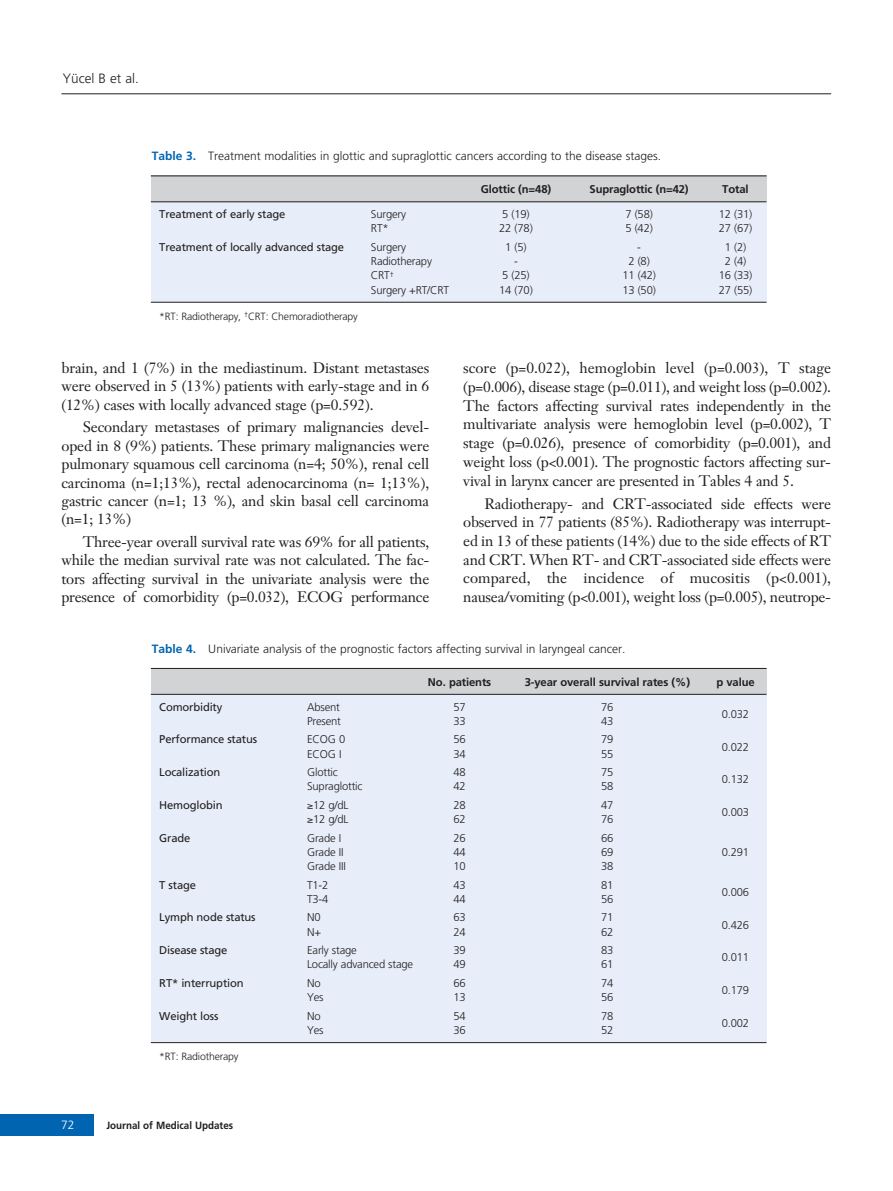
<style>
.page{position:relative;width:893px;height:1191px;background:#fff}
.page>*{position:absolute;margin:0;border:0;box-sizing:border-box;transform-origin:0 0}
.t1{font:15px/18.8px "Janson Text";letter-spacing:-.015em;color:#231f20;text-align:justify}
.t2{font:300 13.5px "Frutiger";color:#231f20}
.t3{font:300 12px "Frutiger";color:#231f20}
.t4{font:300 12px "Frutiger";color:#fff}
.t5{font:300 11.25px "Frutiger";letter-spacing:-.015em;color:#231f20}
.t6{font:11.25px "Frutiger";letter-spacing:-.015em;color:#231f20}
.t7{font:700 11.25px "Frutiger";letter-spacing:-.01em;color:#231f20}
.t8{font:300 10.5px "Frutiger";letter-spacing:-.015em;color:#231f20}
.t9{font:700 10.5px "Frutiger";color:#231f20;scale:.94 1}
.s1{font-weight:700;color:#0064b1}
</style>
<div class="page">
<div style="left:0;top:1114px;width:93px;height:21px;background:#0064b1"></div>
<hr style="left:61px;top:93px;width:770px;height:1px;background:#231f20">
<div style="left:151px;top:176px;width:615px;height:26px;background:#d1d3d4"></div>
<div style="left:151px;top:202px;width:615px;height:100px;background:#e7eef9"></div>
<hr style="left:151px;top:176px;width:615px;height:1px;background:#231f20">
<hr style="left:151px;top:201px;width:615px;height:1px;background:#231f20">
<hr style="left:151px;top:302px;width:615px;height:1px;background:#231f20">
<div style="left:151px;top:668px;width:615px;height:26px;background:#d1d3d4"></div>
<div style="left:151px;top:694px;width:615px;height:348px;background:#e7eef9"></div>
<hr style="left:151px;top:668px;width:615px;height:1px;background:#231f20">
<hr style="left:151px;top:694px;width:615px;height:1px;background:#231f20">
<hr style="left:151px;top:1042px;width:615px;height:1px;background:#231f20">
<p class="t2" style="left:63px;top:73px;width:78px">Yücel B et al.</p>
<p class="t3" style="left:152px;top:151px;width:511px"><span class="s1">Table 3.</span> Treatment modalities in glottic and supraglottic cancers according to the disease stages.</p>
<p class="t7" style="left:481px;top:185px;width:72px">Glottic (n=48)</p>
<p class="t7" style="left:589px;top:185px;width:101px">Supraglottic (n=42)</p>
<p class="t7" style="left:722px;top:185px;width:28px">Total</p>
<p class="t6" style="left:159px;top:209px;width:128px">Treatment of early stage</p>
<p class="t5" style="left:371px;top:209px;width:37px">Surgery</p>
<p class="t5" style="left:502px;top:209px;width:29px">5 (19)</p>
<p class="t5" style="left:625px;top:209px;width:29px">7 (58)</p>
<p class="t5" style="left:719px;top:209px;width:35px">12 (31)</p>
<p class="t5" style="left:371px;top:224px;width:19px">RT*</p>
<p class="t5" style="left:499px;top:224px;width:35px">22 (78)</p>
<p class="t5" style="left:625px;top:224px;width:29px">5 (42)</p>
<p class="t5" style="left:719px;top:224px;width:35px">27 (67)</p>
<p class="t6" style="left:159px;top:242px;width:186px">Treatment of locally advanced stage</p>
<p class="t5" style="left:371px;top:242px;width:37px">Surgery</p>
<p class="t5" style="left:505px;top:242px;width:23px">1 (5)</p>
<p class="t5" style="left:637px;top:242px;width:5px">-</p>
<p class="t5" style="left:725px;top:242px;width:23px">1 (2)</p>
<p class="t5" style="left:371px;top:256px;width:63px">Radiotherapy</p>
<p class="t5" style="left:514px;top:256px;width:5px">-</p>
<p class="t5" style="left:628px;top:256px;width:23px">2 (8)</p>
<p class="t5" style="left:725px;top:256px;width:23px">2 (4)</p>
<p class="t5" style="left:371px;top:271px;width:24px">CRT<sup>†</sup></p>
<p class="t5" style="left:502px;top:271px;width:29px">5 (25)</p>
<p class="t5" style="left:622px;top:271px;width:35px">11 (42)</p>
<p class="t5" style="left:719px;top:271px;width:35px">16 (33)</p>
<p class="t5" style="left:371px;top:285px;width:80px">Surgery +RT/CRT</p>
<p class="t5" style="left:499px;top:285px;width:35px">14 (70)</p>
<p class="t5" style="left:622px;top:285px;width:35px">13 (50)</p>
<p class="t5" style="left:719px;top:285px;width:35px">27 (55)</p>
<p class="t8" style="left:159px;top:312px;width:200px">*RT: Radiotherapy, <sup>†</sup>CRT: Chemoradiotherapy</p>
<p class="t1" style="left:61px;top:360px;width:369px">brain, and 1 (7%) in the mediastinum. Distant metastases were observed in 5 (13%) patients with early-stage and in 6 (12%) cases with locally advanced stage (p=0.592).</p>
<p class="t1" style="left:61px;top:419px;width:369px;text-indent:21px">Secondary metastases of primary malignancies devel&shy;oped in 8 (9%) patients. These primary malignancies were pulmonary squamous cell carcinoma (n=4; 50%), renal cell carcinoma (n=1;13%), rectal adenocarcinoma (n= 1;13%), gastric cancer (n=1; 13 %), and skin basal cell carcinoma (n=1; 13%)</p>
<p class="t1" style="left:61px;top:534px;width:369px;text-indent:21px">Three-year overall survival rate was 69% for all patients, while the median survival rate was not calculated. The fac&shy;tors affecting survival in the univariate analysis were the presence of comorbidity (p=0.032), ECOG performance</p>
<p class="t1" style="left:463px;top:360px;width:369px">score (p=0.022), hemoglobin level (p=0.003), T stage (p=0.006), disease stage (p=0.011), and weight loss (p=0.002).<br>The factors affecting survival rates independently in the multivariate analysis were hemoglobin level (p=0.002), T stage (p=0.026), presence of comorbidity (p=0.001), and weight loss (p&lt;0.001). The prognostic factors affecting sur&shy;vival in larynx cancer are presented in Tables 4 and 5.</p>
<p class="t1" style="left:463px;top:495px;width:369px;text-indent:21px">Radiotherapy- and CRT-associated side effects were observed in 77 patients (85%). Radiotherapy was interrupt&shy;ed in 13 of these patients (14%) due to the side effects of RT and CRT. When RT- and CRT-associated side effects were compared, the incidence of mucositis (p&lt;0.001), nausea/vomiting (p&lt;0.001), weight loss (p=0.005), neutrope-</p>
<p class="t3" style="left:152px;top:644px;width:475px"><span class="s1">Table 4.</span> Univariate analysis of the prognostic factors affecting survival in laryngeal cancer.</p>
<p class="t7" style="left:428px;top:677px;width:65px">No. patients</p>
<p class="t7" style="left:525px;top:677px;width:167px">3-year overall survival rates (%)</p>
<p class="t7" style="left:716px;top:677px;width:40px">p value</p>
<p class="t6" style="left:159px;top:702px;width:65px">Comorbidity</p>
<p class="t5" style="left:307px;top:702px;width:34px">Absent</p>
<p class="t5" style="left:453px;top:702px;width:14px">57</p>
<p class="t5" style="left:601px;top:702px;width:14px">76</p>
<p class="t5" style="left:307px;top:716px;width:35px">Present</p>
<p class="t5" style="left:453px;top:716px;width:14px">33</p>
<p class="t5" style="left:601px;top:716px;width:14px">43</p>
<p class="t6" style="left:159px;top:735px;width:99px">Performance status</p>
<p class="t5" style="left:307px;top:735px;width:40px">ECOG 0</p>
<p class="t5" style="left:453px;top:735px;width:14px">56</p>
<p class="t5" style="left:601px;top:735px;width:14px">79</p>
<p class="t5" style="left:307px;top:749px;width:36px">ECOG I</p>
<p class="t5" style="left:453px;top:749px;width:14px">34</p>
<p class="t5" style="left:601px;top:749px;width:14px">55</p>
<p class="t6" style="left:159px;top:767px;width:63px">Localization</p>
<p class="t5" style="left:307px;top:767px;width:32px">Glottic</p>
<p class="t5" style="left:453px;top:767px;width:14px">48</p>
<p class="t5" style="left:601px;top:767px;width:14px">75</p>
<p class="t5" style="left:307px;top:782px;width:57px">Supraglottic</p>
<p class="t5" style="left:453px;top:782px;width:14px">42</p>
<p class="t5" style="left:601px;top:782px;width:14px">58</p>
<p class="t6" style="left:159px;top:800px;width:65px">Hemoglobin</p>
<p class="t5" style="left:307px;top:800px;width:43px">≥12 g/dL</p>
<p class="t5" style="left:453px;top:800px;width:14px">28</p>
<p class="t5" style="left:601px;top:800px;width:14px">47</p>
<p class="t5" style="left:307px;top:814px;width:43px">≥12 g/dL</p>
<p class="t5" style="left:453px;top:814px;width:14px">62</p>
<p class="t5" style="left:601px;top:814px;width:14px">76</p>
<p class="t5" style="left:722px;top:709px;width:29px">0.032</p>
<p class="t5" style="left:722px;top:742px;width:29px">0.022</p>
<p class="t5" style="left:722px;top:775px;width:29px">0.132</p>
<p class="t5" style="left:722px;top:807px;width:29px">0.003</p>
<p class="t4" style="left:61px;top:1119px;width:15px">72</p>
<p class="t6" style="left:159px;top:833px;width:33px">Grade</p>
<p class="t5" style="left:307px;top:833px;width:36px">Grade I</p>
<p class="t5" style="left:453px;top:833px;width:14px">26</p>
<p class="t5" style="left:601px;top:833px;width:14px">66</p>
<p class="t5" style="left:307px;top:847px;width:38px">Grade II</p>
<p class="t5" style="left:453px;top:847px;width:14px">44</p>
<p class="t5" style="left:601px;top:847px;width:14px">69</p>
<p class="t5" style="left:722px;top:847px;width:29px">0.291</p>
<p class="t5" style="left:307px;top:861px;width:40px">Grade III</p>
<p class="t5" style="left:453px;top:861px;width:14px">10</p>
<p class="t5" style="left:601px;top:861px;width:14px">38</p>
<p class="t6" style="left:159px;top:880px;width:38px">T stage</p>
<p class="t5" style="left:307px;top:880px;width:23px">T1-2</p>
<p class="t5" style="left:453px;top:880px;width:14px">43</p>
<p class="t5" style="left:601px;top:880px;width:14px">81</p>
<p class="t5" style="left:722px;top:887px;width:29px">0.006</p>
<p class="t5" style="left:307px;top:894px;width:23px">T3-4</p>
<p class="t5" style="left:453px;top:894px;width:14px">44</p>
<p class="t5" style="left:601px;top:894px;width:14px">56</p>
<p class="t6" style="left:159px;top:913px;width:98px">Lymph node status</p>
<p class="t5" style="left:307px;top:913px;width:15px">N0</p>
<p class="t5" style="left:453px;top:913px;width:14px">63</p>
<p class="t5" style="left:601px;top:913px;width:14px">71</p>
<p class="t5" style="left:722px;top:920px;width:29px">0.426</p>
<p class="t5" style="left:307px;top:927px;width:16px">N+</p>
<p class="t5" style="left:453px;top:927px;width:14px">24</p>
<p class="t5" style="left:601px;top:927px;width:14px">62</p>
<p class="t6" style="left:159px;top:945px;width:70px">Disease stage</p>
<p class="t5" style="left:307px;top:945px;width:51px">Early stage</p>
<p class="t5" style="left:453px;top:945px;width:14px">39</p>
<p class="t5" style="left:601px;top:945px;width:14px">83</p>
<p class="t5" style="left:722px;top:953px;width:29px">0.011</p>
<p class="t5" style="left:307px;top:960px;width:108px">Locally advanced stage</p>
<p class="t5" style="left:453px;top:960px;width:14px">49</p>
<p class="t5" style="left:601px;top:960px;width:14px">61</p>
<p class="t6" style="left:159px;top:978px;width:86px">RT* interruption</p>
<p class="t5" style="left:307px;top:978px;width:15px">No</p>
<p class="t5" style="left:453px;top:978px;width:14px">66</p>
<p class="t5" style="left:601px;top:978px;width:14px">74</p>
<p class="t5" style="left:722px;top:985px;width:29px">0.179</p>
<p class="t5" style="left:307px;top:992px;width:18px">Yes</p>
<p class="t5" style="left:453px;top:992px;width:14px">13</p>
<p class="t5" style="left:601px;top:992px;width:14px">56</p>
<p class="t6" style="left:159px;top:1011px;width:61px">Weight loss</p>
<p class="t5" style="left:307px;top:1011px;width:15px">No</p>
<p class="t5" style="left:453px;top:1011px;width:14px">54</p>
<p class="t5" style="left:601px;top:1011px;width:14px">78</p>
<p class="t5" style="left:722px;top:1018px;width:29px">0.002</p>
<p class="t5" style="left:307px;top:1025px;width:18px">Yes</p>
<p class="t5" style="left:453px;top:1025px;width:14px">36</p>
<p class="t5" style="left:601px;top:1025px;width:14px">52</p>
<p class="t8" style="left:159px;top:1052px;width:81px">*RT: Radiotherapy</p>
<p class="t9" style="left:106px;top:1120px;width:136px">Journal of Medical Updates</p>
</div>
